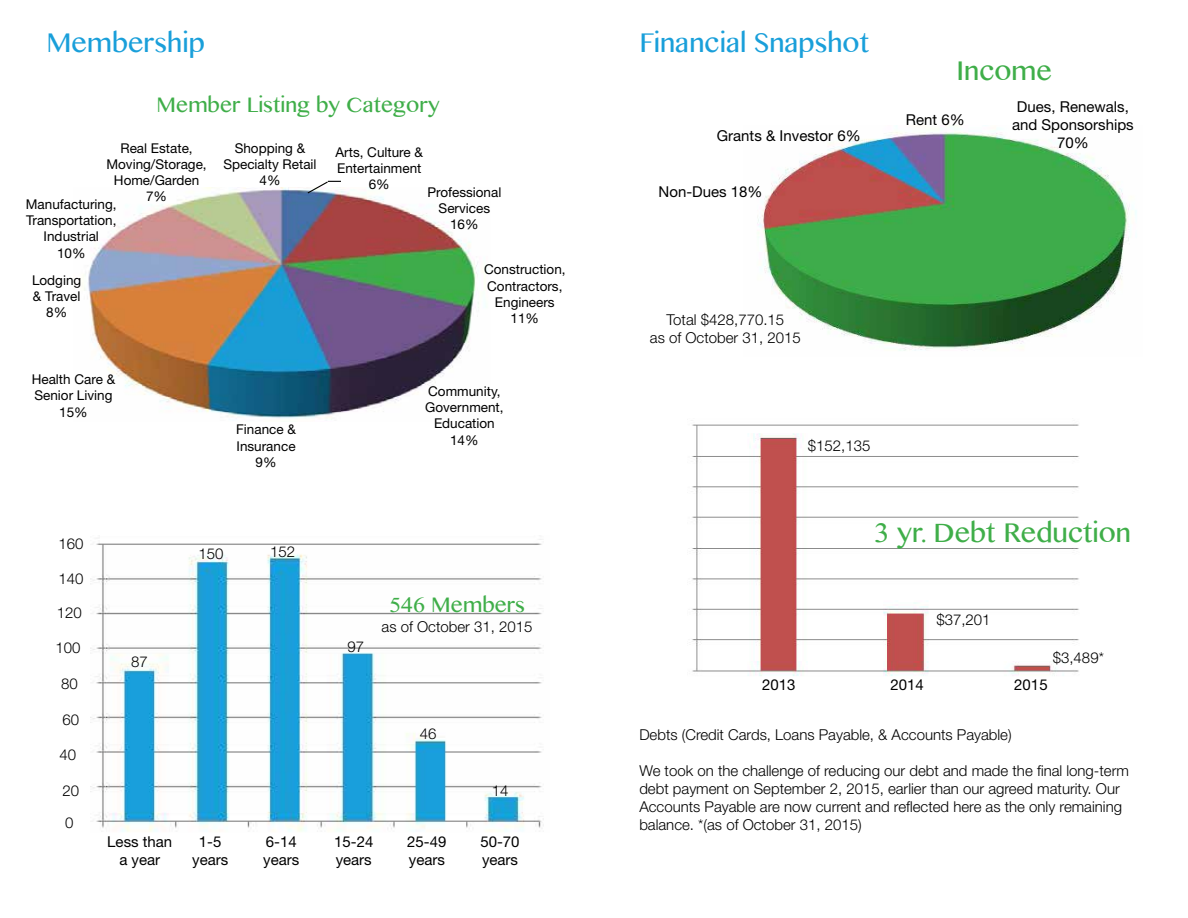
<style>
.page{position:relative;width:1188px;height:918px;background:#fff}
.page>*{position:absolute;margin:0;border:0;box-sizing:border-box;transform-origin:0 0}
.t1{font:27px "Malayalam MN";color:#199fda}
.t2{font:27px "Malayalam MN";color:#3fae49}
.t3{font:21px "Malayalam MN";color:#3fae49}
.t4{font:300 15px/18px "Helvetica Neue LT Std";color:#000}
.t5{font:15px/18px "Helvetica Neue LT Std";color:#000}
.t6{font:13.5px/16.2px "Helvetica Neue LT Std";color:#000;text-align:center}
</style>
<div class="page">
<img style="left:91px;top:539px;width:453px;height:293px">
<img style="left:692px;top:424px;width:387px;height:252px">
<img style="left:757px;top:125px;width:380px;height:226px">
<img style="left:82px;top:187px;width:404px;height:232px">
<svg style="left:306px;top:180px;width:35px;height:14px"></svg>
<h1 class="t1" style="left:46px;top:25px;width:160px">Membership</h1>
<h1 class="t1" style="left:639px;top:25px;width:231px">Financial Snapshot</h1>
<h2 class="t3" style="left:157px;top:91px;width:284px">Member Listing by Category</h2>
<p class="t6" style="left:106px;top:139px;width:102px">Real Estate,<br>Moving/Storage,<br>Home/Garden<br>7%</p>
<p class="t6" style="left:223px;top:139px;width:95px">Shopping &amp;<br>Specialty Retail<br>4%</p>
<p class="t6" style="left:336px;top:144px;width:89px">Arts, Culture &amp;<br>Entertainment<br>6%</p>
<p class="t6" style="left:427px;top:184px;width:75px">Professional<br>Services<br>16%</p>
<p class="t6" style="left:484px;top:261px;width:83px">Construction,<br>Contractors,<br>Engineers<br>11%</p>
<p class="t6" style="left:26px;top:196px;width:92px">Manufacturing,<br>Transportation,<br>Industrial<br>10%</p>
<p class="t6" style="left:32px;top:272px;width:51px">Lodging &amp; Travel<br>8%</p>
<p class="t6" style="left:32px;top:371px;width:85px">Health Care &amp;<br>Senior Living<br>15%</p>
<p class="t6" style="left:236px;top:421px;width:61px">Finance &amp;<br>Insurance<br>9%</p>
<p class="t6" style="left:425px;top:383px;width:80px">Community,<br>Government,<br>Education<br>14%</p>
<p class="t5" style="left:717px;top:126px;width:145px">Grants &amp; Investor 6%</p>
<p class="t5" style="left:659px;top:182px;width:105px">Non-Dues 18%</p>
<p class="t4" style="left:650px;top:310px;width:152px;text-align:center">Total $428,770.15<br>as of October 31, 2015</p>
<p class="t4" style="left:808px;top:436px;width:64px">$152,135</p>
<h1 class="t2" style="left:957px;top:53px;width:97px">Income</h1>
<p class="t5" style="left:906px;top:111px;width:60px">Rent 6%</p>
<p class="t5" style="left:1012px;top:97px;width:123px;text-align:center">Dues, Renewals, and Sponsorships<br>70%</p>
<p class="t4" style="left:58px;top:534px;width:27px">160</p>
<p class="t4" style="left:58px;top:570px;width:27px">140</p>
<p class="t4" style="left:57px;top:603px;width:27px">120</p>
<p class="t4" style="left:55px;top:638px;width:27px">100</p>
<p class="t4" style="left:61px;top:674px;width:18px">80</p>
<p class="t4" style="left:63px;top:710px;width:18px">60</p>
<p class="t4" style="left:60px;top:746px;width:18px">40</p>
<p class="t4" style="left:63px;top:774px;width:18px;line-height:32.2px">20<br>0</p>
<p class="t4" style="left:131px;top:653px;width:18px">87</p>
<p class="t4" style="left:198px;top:545px;width:27px">150</p>
<p class="t4" style="left:270px;top:542px;width:27px">152</p>
<p class="t4" style="left:347px;top:637px;width:18px">97</p>
<h2 class="t3" style="left:389px;top:591px;width:138px">546 Members</h2>
<p class="t4" style="left:382px;top:617px;width:152px">as of October 31, 2015</p>
<p class="t4" style="left:420px;top:724px;width:18px">46</p>
<p class="t4" style="left:492px;top:781px;width:18px">14</p>
<p class="t5" style="left:107px;top:833px;width:67px;text-align:center">Less than a year</p>
<p class="t5" style="left:192px;top:833px;width:38px;text-align:center">1-5 years</p>
<p class="t5" style="left:263px;top:833px;width:38px">6-14 years</p>
<p class="t5" style="left:334px;top:833px;width:41px">15-24 years</p>
<p class="t5" style="left:407px;top:833px;width:41px">25-49 years</p>
<p class="t5" style="left:480px;top:833px;width:41px">50-70 years</p>
<h1 class="t2" style="left:874px;top:515px;width:259px">3 yr. Debt Reduction</h1>
<p class="t4" style="left:936px;top:611px;width:56px">$37,201</p>
<p class="t4" style="left:1053px;top:648px;width:53px">$3,489*</p>
<p class="t5" style="left:762px;top:675px;width:35px">2013</p>
<p class="t5" style="left:891px;top:675px;width:35px">2014</p>
<p class="t5" style="left:1014px;top:675px;width:35px">2015</p>
<p class="t4" style="left:639px;top:725px;width:374px">Debts (Credit Cards, Loans Payable, &amp; Accounts Payable)</p>
<p class="t4" style="left:639px;top:761px;width:491px">We took on the challenge of reducing our debt and made the final long-term debt payment on September 2, 2015, earlier than our agreed maturity. Our Accounts Payable are now current and reflected here as the only remaining balance. *(as of October 31, 2015)</p>
</div>
